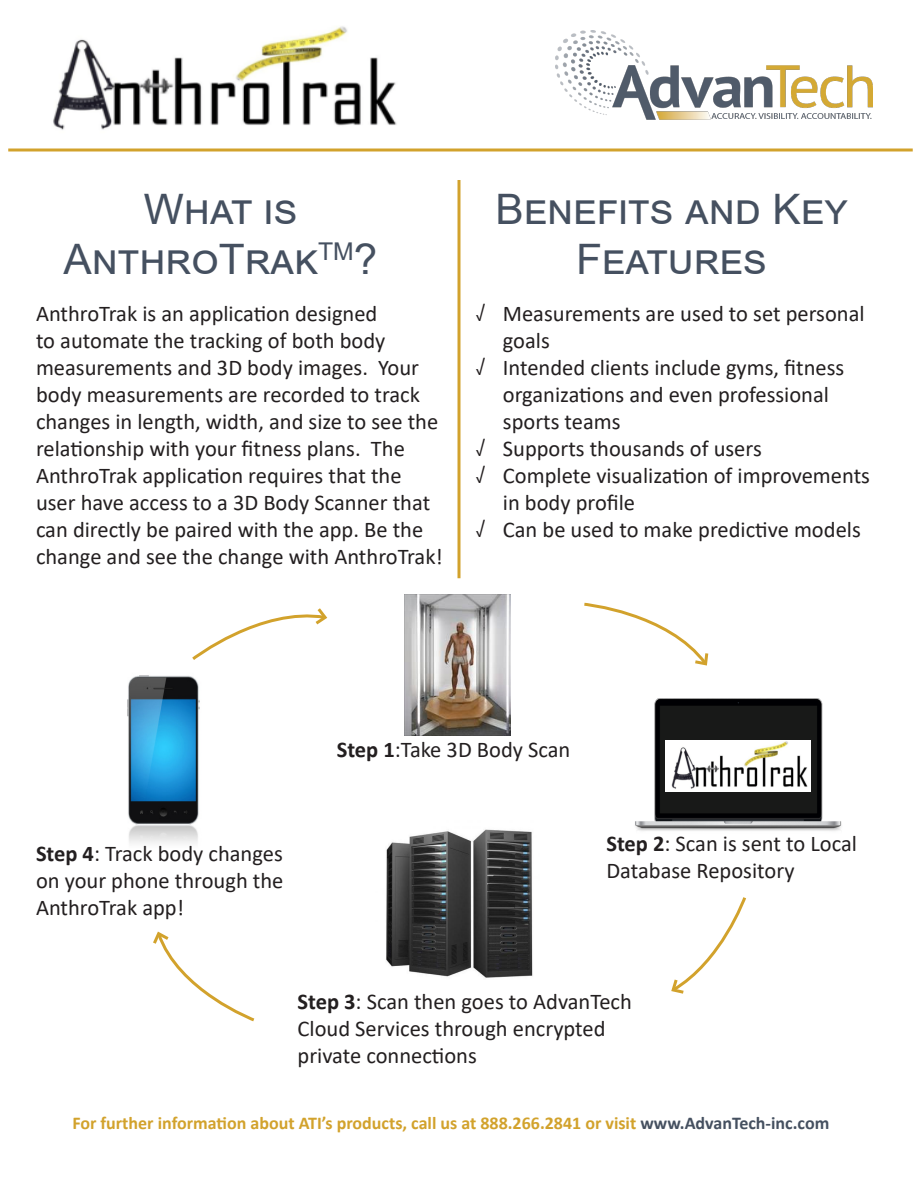
<style>
.page{position:relative;width:918px;height:1188px;background:#fff}
.page>*{position:absolute;margin:0;border:0;box-sizing:border-box;transform-origin:0 0}
.t1{font:42px/50.4px "Arial";color:#455060;text-align:center}
.t2{font:22.5px/27px "Calibri";color:#231f20}
.t3{font:700 18px "Calibri";color:#d2a22c}
.s1{font-family:"Agency FB"}
.s2{font-weight:700}
.s3{color:#455060}
</style>
<div class="page">
<img style="left:635px;top:699px;width:207px;height:132px">
<svg style="left:8px;top:148px;width:905px;height:4px;background:#ddb960"></svg>
<img style="left:53px;top:26px;width:344px;height:104px">
<hr style="left:458px;top:180px;width:2px;height:398px;background:#d2a22c">
<img style="left:404px;top:594px;width:107px;height:142px">
<img style="left:666px;top:740px;width:144px;height:52px">
<img style="left:386px;top:829px;width:147px;height:149px">
<img style="left:127px;top:675px;width:73px;height:168px">
<svg style="left:192px;top:608px;width:136px;height:52px"></svg>
<svg style="left:584px;top:602px;width:125px;height:64px"></svg>
<svg style="left:671px;top:897px;width:75px;height:97px"></svg>
<svg style="left:153px;top:931px;width:102px;height:91px"></svg>
<img style="left:555px;top:30px;width:317px;height:90px">
<p class="t1" style="left:64px;top:184px;width:315px">What is<br>AnthroTrak<sup>TM</sup>?</p>
<p class="t2" style="left:36px;top:299px;width:408px">AnthroTrak is an application designed<br>to automate the tracking of both body measurements and 3D body images. Your body measurements are recorded to track changes in length, width, and size to see the relationship with your fitness plans. The AnthroTrak application requires that the user have access to a 3D Body Scanner that can directly be paired with the app. Be the change and see the change with AnthroTrak!</p>
<p class="t1" style="left:495px;top:184px;width:354px">Benefits and Key<br>Features</p>
<p class="t2" style="left:503px;top:299px;width:363px;text-indent:-27px"><span class="s1">√</span> Measurements are used to set personal goals</p>
<p class="t2" style="left:503px;top:353px;width:343px;text-indent:-27px"><span class="s1">√</span> Intended clients include gyms, fitness organizations and even professional sports teams</p>
<p class="t2" style="left:476px;top:434px;width:287px"><span class="s1">√</span> Supports thousands of users</p>
<p class="t2" style="left:503px;top:461px;width:369px;text-indent:-27px"><span class="s1">√</span> Complete visualization of improvements in body profile</p>
<p class="t2" style="left:476px;top:515px;width:386px"><span class="s1">√</span> Can be used to make predictive models</p>
<p class="t2" style="left:36px;top:839px;width:249px;text-align:justify"><span class="s2">Step 4</span>: Track body changes on your phone through the AnthroTrak app!</p>
<p class="t2" style="left:337px;top:736px;width:235px"><span class="s2">Step 1</span>:Take 3D Body Scan</p>
<p class="t2" style="left:606px;top:829px;width:252px"><span class="s2">Step 2</span>: Scan is sent to Local<br>Database Repository</p>
<p class="t2" style="left:298px;top:988px;width:336px"><span class="s2">Step 3</span>: Scan then goes to AdvanTech<br>Cloud Services through encrypted private connections</p>
<p class="t3" style="left:72px;top:1110px;width:759px">For further information about ATI’s products, call us at 888.266.2841 or visit <span class="s3">www.AdvanTech-inc.com</span></p>
</div>
